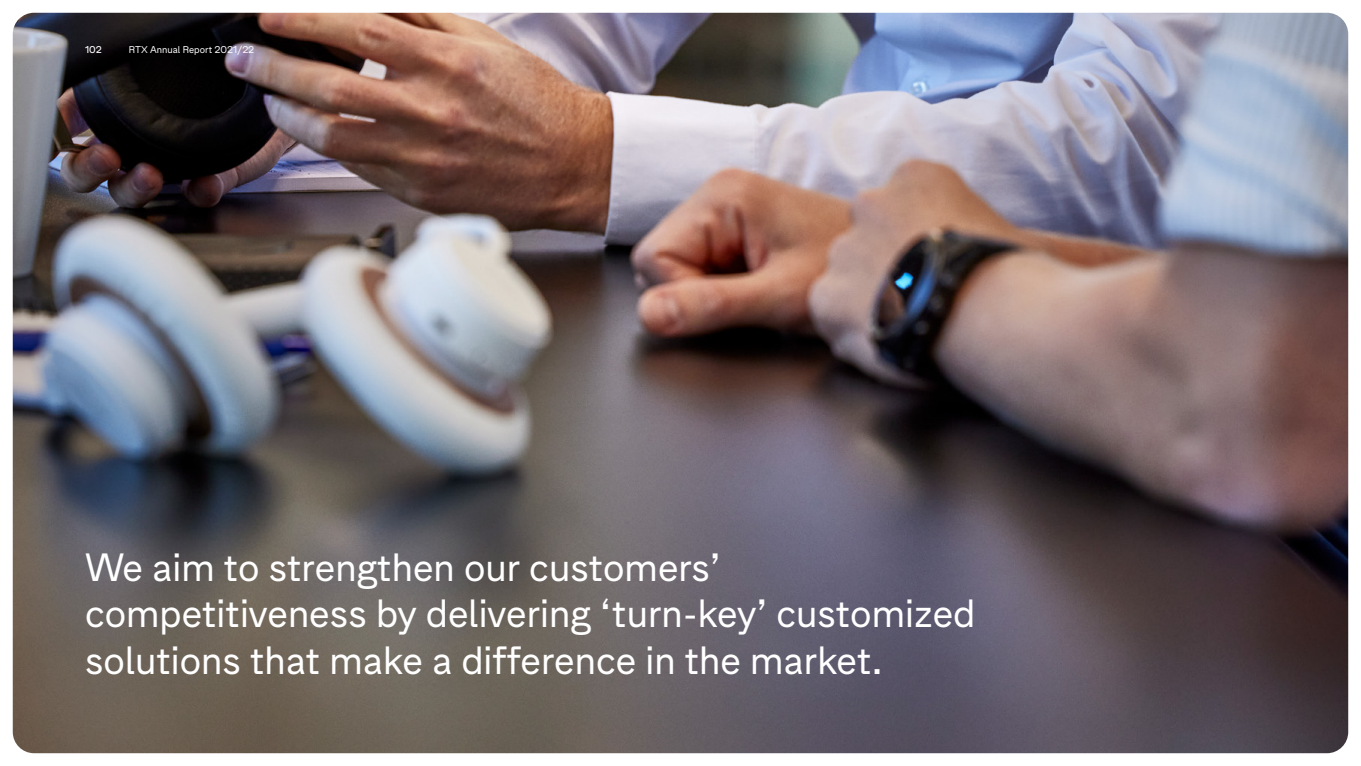
<style>
.page{position:relative;width:1361px;height:766px;background:#fff}
.page>*{position:absolute;margin:0;border:0;box-sizing:border-box;transform-origin:0 0}
.t1{font:42px/46.5px "Zichtbaar ACC";color:#fff}
.t2{font:10.5px "Zichtbaar";color:#fff}
.t3{font:500 10.5px "Zichtbaar";color:#fff}
</style>
<div class="page">
<img style="left:13px;top:13px;width:1335px;height:740px">
<p class="t3" style="left:85px;top:42px;width:18px">102</p>
<p class="t2" style="left:129px;top:42px;width:127px">RTX Annual Report 2021/22</p>
<p class="t1" style="left:85px;top:541px;width:892px">We aim to strengthen our customers’ competitiveness by delivering ‘turn-key’ customized solutions that make a difference in the market.</p>
</div>
